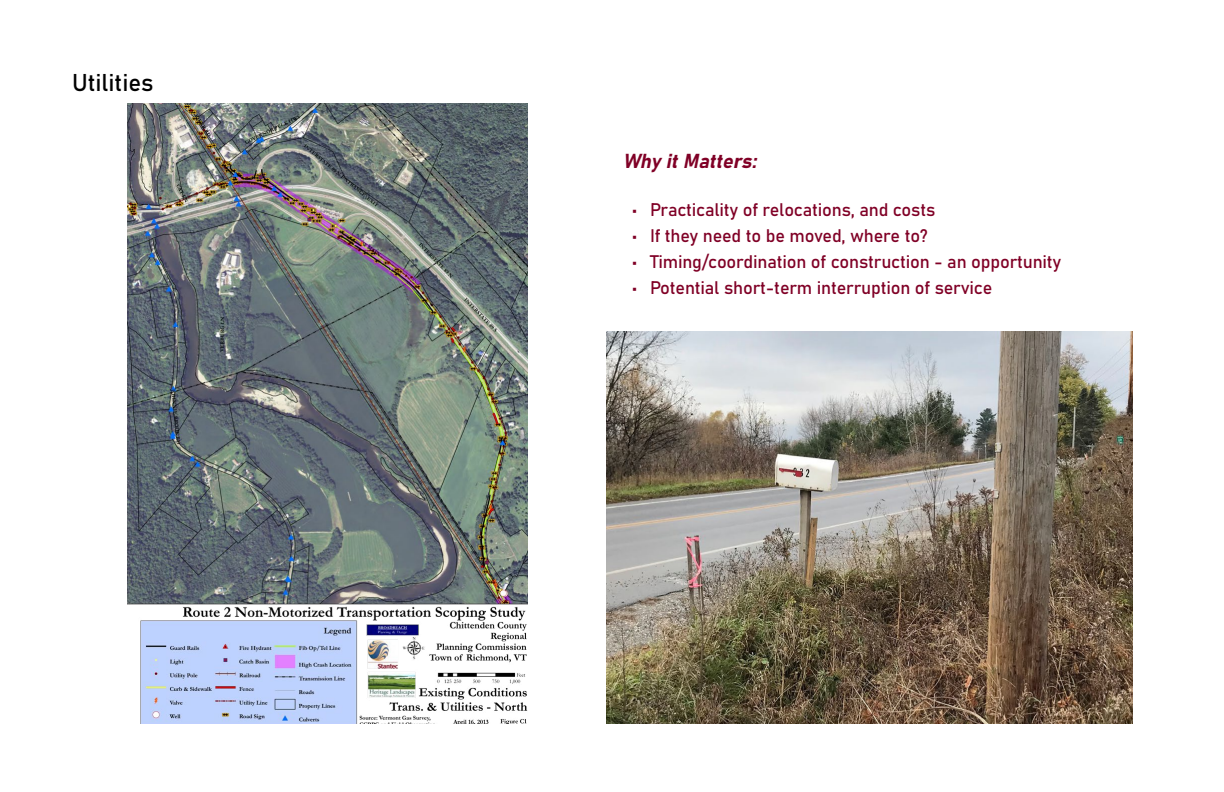
<style>
.page{position:relative;width:1224px;height:792px;background:#fff}
.page>*{position:absolute;margin:0;border:0;box-sizing:border-box;transform-origin:0 0}
.t1{font:24px "Bahnschrift";color:#000}
.t2{font:italic 20px "Bahnschrift";color:#800026}
.t3{font:18px "Bahnschrift";letter-spacing:-.01em;color:#800026}
</style>
<div class="page">
<img style="left:128px;top:103px;width:400px;height:621px">
<img style="left:606px;top:332px;width:526px;height:392px">
<h1 class="t1" style="left:72px;top:64px;width:83px">Utilities</h1>
<p class="t2" style="left:623px;top:146px;width:140px">WhyitMatters:</p>
<p class="t3" style="left:632px;top:196px;width:305px">• Practicality of relocations, and costs</p>
<p class="t3" style="left:632px;top:222px;width:297px">• If they need to be moved, where to?</p>
<p class="t3" style="left:632px;top:248px;width:431px">• Timing/coordination of construction - an opportunity</p>
<p class="t3" style="left:632px;top:274px;width:362px">• Potential short-term interruption of service</p>
</div>
